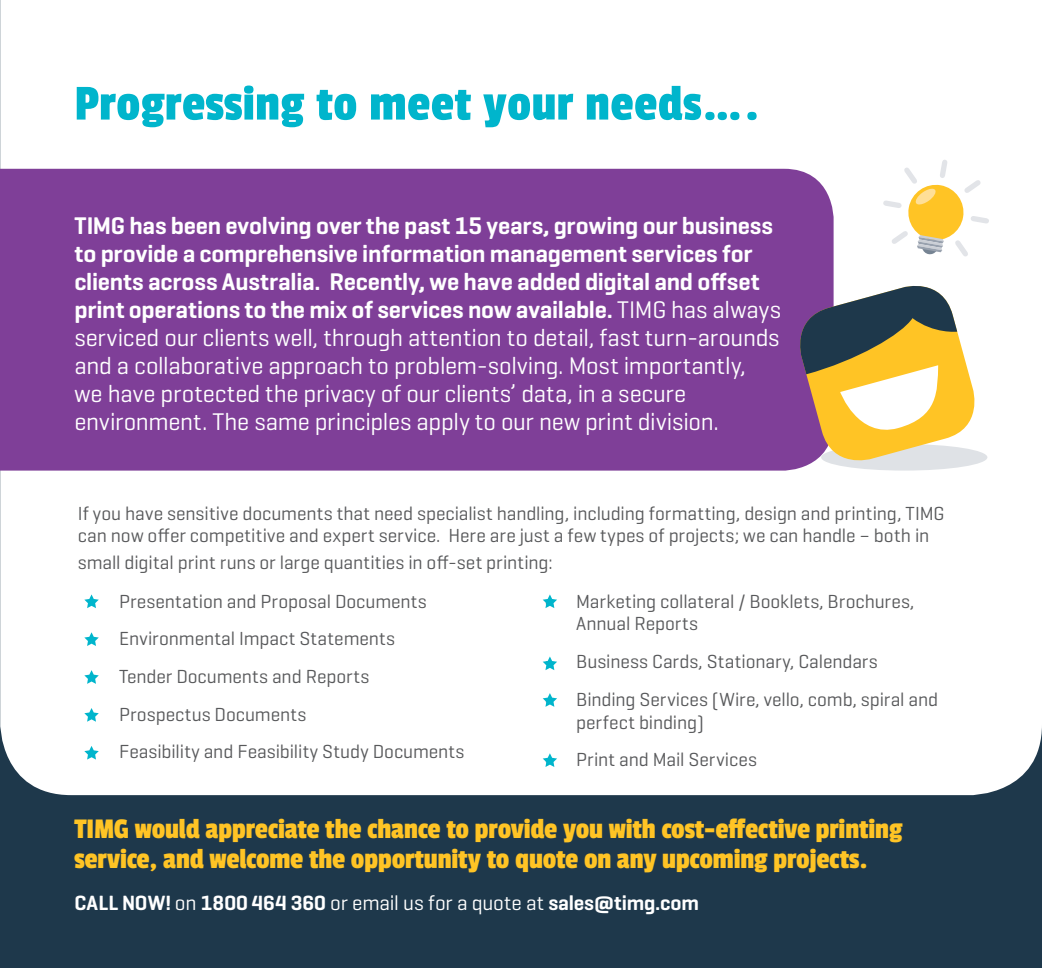
<style>
.page{position:relative;width:1042px;height:968px;background:#fff}
.page>*{position:absolute;margin:0;border:0;box-sizing:border-box;transform-origin:0 0}
.t1{font:52.5px "Passion One";letter-spacing:.01em;color:#00b5cc}
.t2{font:29.75px/29.8px "Passion One";letter-spacing:-.005em;color:#ffc425}
.t3{font:24.5px/28px "Geogrotesque";letter-spacing:-.01em;color:#fff}
.t4{font:600 21px "Geogrotesque";color:#fff}
.t5{font:19.25px/22.8px "Geogrotesque";letter-spacing:-.005em;color:#58595b}
.s1{font-weight:600}
.s2{font-weight:400}
</style>
<div class="page">
<div style="left:0;top:0;width:1042px;height:967px;background:#1e384b"></div>
<div style="left:0;top:0;width:1042px;height:795px;background:#fff"></div>
<div style="left:0;top:169px;width:833px;height:301px;background:#7f3f98"></div>
<svg style="left:791px;top:277px;width:192px;height:192px"></svg>
<svg style="left:84px;top:594px;width:15px;height:14px"></svg>
<svg style="left:543px;top:594px;width:14px;height:14px"></svg>
<svg style="left:84px;top:632px;width:15px;height:14px"></svg>
<svg style="left:84px;top:670px;width:15px;height:13px"></svg>
<svg style="left:543px;top:656px;width:14px;height:14px"></svg>
<svg style="left:84px;top:708px;width:15px;height:13px"></svg>
<svg style="left:543px;top:693px;width:14px;height:13px"></svg>
<svg style="left:84px;top:745px;width:15px;height:14px"></svg>
<svg style="left:543px;top:753px;width:14px;height:13px"></svg>
<svg style="left:880px;top:156px;width:112px;height:105px;background:#faefd2"></svg>
<h1 class="t1" style="left:74px;top:76px;width:686px">Progressing to meet your needs….</h1>
<p class="t3" style="left:74px;top:211px;width:708px"><span class="s1">TIMG has been evolving over the past 15 years, growing our business to provide a comprehensive information management services for clients across Australia. Recently, we have added digital and offset print operations to the mix of services now available.</span> TIMG has always serviced our clients well, through attention to detail, fast turn-arounds and a collaborative approach to problem-solving. Most importantly,<br>we have protected the privacy of our clients’ data, in a secure environment. The same principles apply to our new print division.</p>
<p class="t5" style="left:78px;top:501px;width:868px">If you have sensitive documents that need specialist handling, including formatting, design and printing, TIMG can now offer competitive and expert service. Here are just a few types of projects; we can handle – both in</p>
<p class="t5" style="left:78px;top:550px;width:476px">small digital print runs or large quantities in off-set printing:</p>
<p class="t5" style="left:88px;top:589px;width:341px">• Presentation and Proposal Documents</p>
<p class="t5" style="left:88px;top:626px;width:309px">• Environmental Impact Statements</p>
<p class="t5" style="left:88px;top:664px;width:283px">• Tender Documents and Reports</p>
<p class="t5" style="left:88px;top:702px;width:220px">• Prospectus Documents</p>
<p class="t5" style="left:88px;top:739px;width:378px">• Feasibility and Feasibility Study Documents</p>
<p class="t5" style="left:576px;top:589px;width:340px;text-indent:-31px">• Marketing collateral / Booklets, Brochures,<br>Annual Reports</p>
<p class="t5" style="left:545px;top:649px;width:335px">• Business Cards, Stationary, Calendars</p>
<p class="t5" style="left:576px;top:687px;width:364px;text-indent:-31px">• Binding Services (Wire, vello, comb, spiral and perfect binding)</p>
<p class="t5" style="left:545px;top:747px;width:214px">• Print and Mail Services</p>
<h2 class="t2" style="left:74px;top:813px;width:829px">TIMG would appreciate the chance to provide you with cost-effective printing service, and welcome the opportunity to quote on any upcoming projects.</h2>
<p class="t4" style="left:74px;top:889px;width:626px">CALL NOW! <span class="s2">on</span> 1800 464 360 <span class="s2">or email us for a quote at</span> sales@timg.com</p>
</div>
